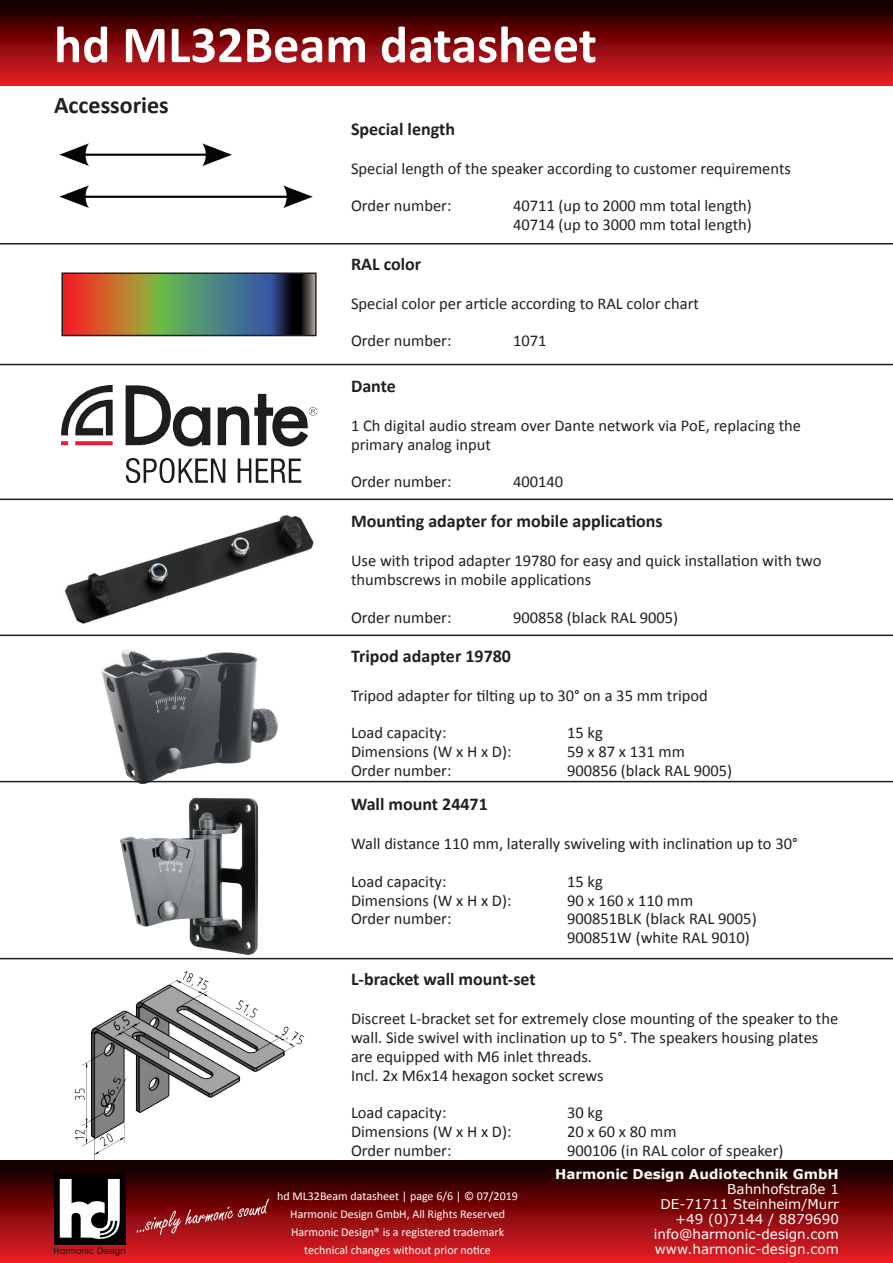
<style>
.page{position:relative;width:893px;height:1263px;background:#fff}
.page>*{position:absolute;margin:0;border:0;box-sizing:border-box;transform-origin:0 0}
.t1{font:700 52.5px "Calibri";color:#fff}
.t2{font:700 24px "Calibri";color:#231f20}
.t3{font:700 18px "Calibri";color:#231f20}
.t4{font:16.5px/18.8px "Calibri";color:#231f20}
.t5{font:13.5px/15px "Verdana";color:#fff;text-align:right}
.t6{font:700 13.5px "Verdana";color:#fff}
.t7{font:12px/18px "Calibri";color:#fff;text-align:center}
.t8{font:500 9.3px "Avant Garde IT Cby BT";color:#231f20}
</style>
<div class="page">
<div style="left:0;top:1161px;width:893px;height:102px;background:linear-gradient(to bottom,#0c0000,#ee1b23)"></div>
<div style="left:54px;top:1173px;width:72px;height:71px;background:#000001"></div>
<svg style="left:60px;top:1179px;width:60px;height:60px"></svg>
<svg style="left:137px;top:1198px;width:132px;height:37px;background:#952023"></svg>
<div style="left:0;top:0;width:893px;height:85px;background:linear-gradient(to bottom,#0b0000,#ef1b23)"></div>
<img style="left:65px;top:515px;width:249px;height:109px">
<svg style="left:64px;top:275px;width:250px;height:58px;background:#746c54"></svg>
<div style="left:61px;top:272px;width:256px;height:64px;border:2px solid #231f20"></div>
<hr style="left:0;top:243px;width:893px;height:2px;background:#231f20">
<hr style="left:0;top:364px;width:893px;height:1px;background:#231f20">
<hr style="left:0;top:499px;width:893px;height:1px;background:#231f20">
<img style="left:59px;top:143px;width:254px;height:65px">
<img style="left:61px;top:386px;width:256px;height:96px">
<img style="left:74px;top:971px;width:231px;height:188px">
<hr style="left:0;top:958px;width:893px;height:1px;background:#231f20">
<img style="left:100px;top:649px;width:178px;height:134px">
<hr style="left:0;top:781px;width:893px;height:1px;background:#231f20">
<hr style="left:0;top:635px;width:893px;height:1px;background:#231f20">
<img style="left:120px;top:797px;width:138px;height:158px">
<h1 class="t1" style="left:54px;top:11px;width:544px">hd ML32Beam datasheet</h1>
<h2 class="t2" style="left:54px;top:89px;width:116px">Accessories</h2>
<p class="t3" style="left:351px;top:118px;width:106px">Special length</p>
<p class="t4" style="left:351px;top:159px;width:441px">Special length of the speaker according to customer requirements</p>
<p class="t4" style="left:351px;top:197px;width:102px">Order number:</p>
<p class="t4" style="left:513px;top:197px;width:240px">40711 (up to 2000 mm total length)<br>40714 (up to 3000 mm total length)</p>
<p class="t3" style="left:351px;top:252px;width:72px">RAL color</p>
<p class="t4" style="left:351px;top:294px;width:349px">Special color per article according to RAL color chart</p>
<p class="t4" style="left:351px;top:332px;width:102px">Order number:</p>
<p class="t4" style="left:513px;top:332px;width:35px">1071</p>
<p class="t3" style="left:351px;top:374px;width:46px">Dante</p>
<p class="t4" style="left:351px;top:416px;width:452px">1 Ch digital audio stream over Dante network via PoE, replacing the primary analog input</p>
<p class="t4" style="left:351px;top:472px;width:102px">Order number:</p>
<p class="t4" style="left:513px;top:472px;width:52px">400140</p>
<p class="t3" style="left:351px;top:510px;width:313px">Mounting adapter for mobile applications</p>
<p class="t4" style="left:351px;top:552px;width:472px">Use with tripod adapter 19780 for easy and quick installation with two thumbscrews in mobile applications</p>
<p class="t4" style="left:351px;top:608px;width:102px">Order number:</p>
<p class="t4" style="left:513px;top:608px;width:167px">900858 (black RAL 9005)</p>
<p class="t3" style="left:351px;top:644px;width:162px">Tripod adapter 19780</p>
<p class="t4" style="left:351px;top:686px;width:358px">Tripod adapter for tilting up to 30° on a 35 mm tripod</p>
<p class="t4" style="left:351px;top:724px;width:97px">Load capacity:</p>
<p class="t4" style="left:567px;top:724px;width:37px">15 kg</p>
<p class="t4" style="left:351px;top:742px;width:162px">Dimensions (W x H x D):</p>
<p class="t4" style="left:567px;top:742px;width:119px">59 x 87 x 131 mm</p>
<p class="t4" style="left:351px;top:761px;width:102px">Order number:</p>
<p class="t4" style="left:567px;top:761px;width:167px">900856 (black RAL 9005)</p>
<p class="t3" style="left:351px;top:793px;width:138px">Wall mount 24471</p>
<p class="t4" style="left:351px;top:835px;width:448px">Wall distance 110 mm, laterally swiveling with inclination up to 30°</p>
<p class="t4" style="left:351px;top:872px;width:97px">Load capacity:</p>
<p class="t4" style="left:567px;top:872px;width:37px">15 kg</p>
<p class="t4" style="left:351px;top:891px;width:162px">Dimensions (W x H x D):</p>
<p class="t4" style="left:567px;top:891px;width:128px">90 x 160 x 110 mm</p>
<p class="t4" style="left:351px;top:910px;width:102px">Order number:</p>
<p class="t4" style="left:567px;top:910px;width:191px">900851BLK (black RAL 9005)<br>900851W (white RAL 9010)</p>
<p class="t8" style="left:54px;top:1245px;width:74px">Harmonic Design</p>
<p class="t3" style="left:351px;top:967px;width:186px">L-bracket wall mount-set</p>
<p class="t4" style="left:351px;top:1009px;width:489px">Discreet L-bracket set for extremely close mounting of the speaker to the wall. Side swivel with inclination up to 5°. The speakers housing plates are equipped with M6 inlet threads.<br>Incl. 2x M6x14 hexagon socket screws</p>
<p class="t4" style="left:351px;top:1103px;width:97px">Load capacity:</p>
<p class="t4" style="left:567px;top:1103px;width:37px">30 kg</p>
<p class="t4" style="left:351px;top:1122px;width:162px">Dimensions (W x H x D):</p>
<p class="t4" style="left:567px;top:1122px;width:111px">20 x 60 x 80 mm</p>
<p class="t4" style="left:351px;top:1141px;width:102px">Order number:</p>
<p class="t4" style="left:567px;top:1141px;width:218px">900106 (in RAL color of speaker)</p>
<p class="t7" style="left:277px;top:1187px;width:242px">hd ML32Beam datasheet | page 6/6 | © 07/2019<br>Harmonic Design GmbH, All Rights Reserved Harmonic Design® is a registered trademark technical changes without prior notice</p>
<p class="t6" style="left:555px;top:1164px;width:285px">Harmonic Design Audiotechnik GmbH</p>
<p class="t5" style="left:654px;top:1181px;width:187px">Bahnhofstraße 1<br>DE-71711 Steinheim/Murr +49 (0)7144 / 8879690 info@harmonic-design.com www.harmonic-design.com</p>
</div>
